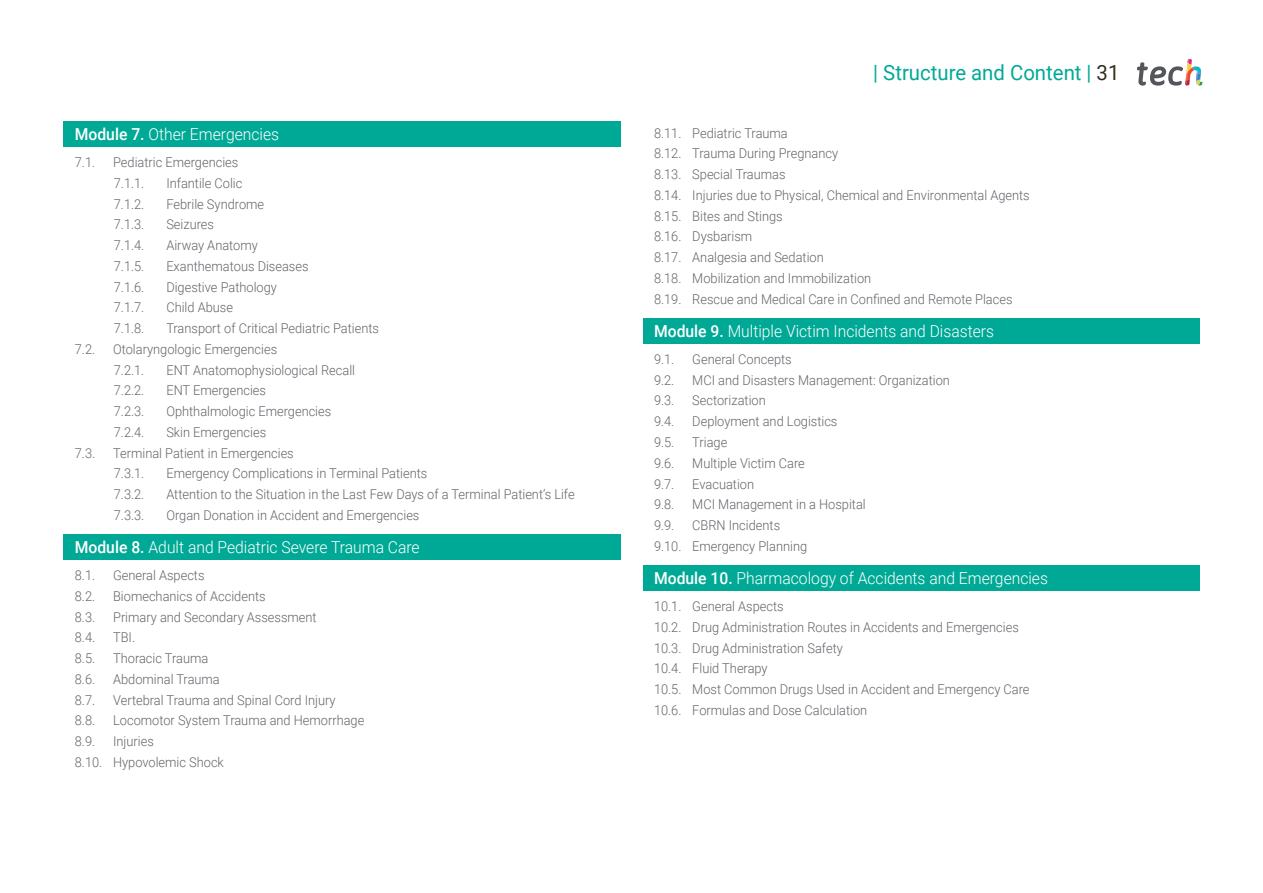
<style>
.page{position:relative;width:1263px;height:893px;background:#fff}
.page>*{position:absolute;margin:0;border:0;box-sizing:border-box;transform-origin:0 0}
.t1{font:21px "Roboto";color:#00a996}
.t2{font:300 16.5px "Roboto";color:#fff;scale:.95 1}
.t3{font:300 13.5px/20.7px "Roboto";color:#61646a;scale:.95 1}
.s1{font-weight:500}
.s2{color:#312e20}
</style>
<div class="page">
<svg style="left:1137px;top:59px;width:65px;height:27px"></svg>
<div style="left:64px;top:121px;width:557px;height:25px;background:#00a996"></div>
<div style="left:64px;top:534px;width:557px;height:25px;background:#00a996"></div>
<div style="left:643px;top:318px;width:556px;height:25px;background:#00a996"></div>
<div style="left:643px;top:565px;width:556px;height:25px;background:#00a996"></div>
<p class="t2" style="left:75px;top:123px;width:216px"><span class="s1">Module 7.</span> Other Emergencies</p>
<p class="t3" style="left:75px;top:151px;width:23px">7.1.</p>
<p class="t3" style="left:113px;top:151px;width:133px">Pediatric Emergencies<br>7.1.1.</p>
<p class="t3" style="left:166px;top:172px;width:82px">Infantile Colic</p>
<p class="t3" style="left:114px;top:193px;width:34px">7.1.2.</p>
<p class="t3" style="left:166px;top:193px;width:104px">Febrile Syndrome</p>
<p class="t3" style="left:114px;top:214px;width:34px">7.1.3.</p>
<p class="t3" style="left:166px;top:214px;width:52px">Seizures</p>
<p class="t3" style="left:114px;top:234px;width:34px">7.1.4.</p>
<p class="t3" style="left:166px;top:234px;width:98px">Airway Anatomy</p>
<p class="t3" style="left:114px;top:255px;width:34px">7.1.5.</p>
<p class="t3" style="left:166px;top:255px;width:151px">Exanthematous Diseases</p>
<p class="t3" style="left:114px;top:276px;width:34px">7.1.6.</p>
<p class="t3" style="left:166px;top:276px;width:118px">Digestive Pathology</p>
<p class="t3" style="left:114px;top:297px;width:34px">7.1.7.</p>
<p class="t3" style="left:166px;top:297px;width:72px">Child Abuse</p>
<p class="t3" style="left:114px;top:317px;width:34px">7.1.8.</p>
<p class="t3" style="left:166px;top:317px;width:225px">Transport of Critical Pediatric Patients</p>
<p class="t3" style="left:75px;top:338px;width:23px">7.2.</p>
<p class="t3" style="left:113px;top:338px;width:174px">Otolaryngologic Emergencies<br>7.2.1.</p>
<p class="t3" style="left:166px;top:359px;width:200px">ENT Anatomophysiological Recall</p>
<p class="t3" style="left:114px;top:380px;width:34px">7.2.2.</p>
<p class="t3" style="left:166px;top:380px;width:106px">ENT Emergencies</p>
<p class="t3" style="left:114px;top:400px;width:34px">7.2.3.</p>
<p class="t3" style="left:166px;top:400px;width:175px">Ophthalmologic Emergencies</p>
<p class="t3" style="left:114px;top:421px;width:34px">7.2.4.</p>
<p class="t3" style="left:166px;top:421px;width:107px">Skin Emergencies</p>
<p class="t3" style="left:75px;top:442px;width:23px">7.3.</p>
<p class="t3" style="left:113px;top:442px;width:192px">Terminal Patient in Emergencies<br>7.3.1.</p>
<p class="t3" style="left:166px;top:463px;width:276px">Emergency Complications in Terminal Patients</p>
<p class="t3" style="left:114px;top:483px;width:34px">7.3.2.</p>
<p class="t3" style="left:166px;top:483px;width:431px">Attention to the Situation in the Last Few Days of a Terminal Patient’s Life</p>
<p class="t3" style="left:114px;top:504px;width:34px">7.3.3.</p>
<p class="t3" style="left:166px;top:504px;width:268px">Organ Donation in Accident and Emergencies</p>
<p class="t2" style="left:75px;top:536px;width:365px"><span class="s1">Module 8.</span> Adult and Pediatric Severe Trauma Care</p>
<p class="t3" style="left:75px;top:564px;width:23px">8.1.</p>
<p class="t3" style="left:113px;top:564px;width:98px">General Aspects</p>
<p class="t3" style="left:75px;top:585px;width:23px">8.2.</p>
<p class="t3" style="left:113px;top:585px;width:162px">Biomechanics of Accidents</p>
<p class="t3" style="left:75px;top:606px;width:23px">8.3.</p>
<p class="t3" style="left:113px;top:606px;width:216px">Primary and Secondary Assessment</p>
<p class="t3" style="left:75px;top:627px;width:23px">8.4.</p>
<p class="t3" style="left:113px;top:627px;width:25px">TBI.</p>
<p class="t3" style="left:75px;top:647px;width:23px">8.5.</p>
<p class="t3" style="left:113px;top:647px;width:102px">Thoracic Trauma</p>
<p class="t3" style="left:75px;top:668px;width:23px">8.6.</p>
<p class="t3" style="left:113px;top:668px;width:114px">Abdominal Trauma</p>
<p class="t3" style="left:75px;top:689px;width:23px">8.7.</p>
<p class="t3" style="left:113px;top:689px;width:236px">Vertebral Trauma and Spinal Cord Injury</p>
<p class="t3" style="left:75px;top:710px;width:23px">8.8.</p>
<p class="t3" style="left:113px;top:710px;width:266px">Locomotor System Trauma and Hemorrhage</p>
<p class="t3" style="left:75px;top:730px;width:23px">8.9.</p>
<p class="t3" style="left:75px;top:730px;width:158px;text-indent:38px">Injuries<br>8.10. Hypovolemic Shock</p>
<h1 class="t1" style="left:873px;top:57px;width:248px">| Structure and Content | <span class="s2">31</span></h1>
<p class="t3" style="left:654px;top:122px;width:397px">8.11. Pediatric Trauma<br>8.12. Trauma During Pregnancy<br>8.13. Special Traumas<br>8.14. Injuries due to Physical, Chemical and Environmental Agents 8.15. Bites and Stings<br>8.16. Dysbarism<br>8.17. Analgesia and Sedation<br>8.18. Mobilization and Immobilization<br>8.19. Rescue and Medical Care in Confined and Remote Places</p>
<p class="t2" style="left:654px;top:319px;width:359px"><span class="s1">Module 9.</span> Multiple Victim Incidents and Disasters</p>
<p class="t3" style="left:654px;top:348px;width:23px">9.1.</p>
<p class="t3" style="left:692px;top:348px;width:106px">General Concepts</p>
<p class="t3" style="left:654px;top:369px;width:23px">9.2.</p>
<p class="t3" style="left:692px;top:369px;width:273px">MCI and Disasters Management: Organization</p>
<p class="t3" style="left:654px;top:390px;width:23px">9.3.</p>
<p class="t3" style="left:692px;top:390px;width:79px">Sectorization</p>
<p class="t3" style="left:654px;top:411px;width:23px">9.4.</p>
<p class="t3" style="left:692px;top:411px;width:154px">Deployment and Logistics</p>
<p class="t3" style="left:654px;top:431px;width:23px">9.5.</p>
<p class="t3" style="left:692px;top:431px;width:38px">Triage</p>
<p class="t3" style="left:654px;top:452px;width:23px">9.6.</p>
<p class="t3" style="left:692px;top:452px;width:120px">Multiple Victim Care</p>
<p class="t3" style="left:654px;top:473px;width:23px">9.7.</p>
<p class="t3" style="left:692px;top:473px;width:67px">Evacuation</p>
<p class="t3" style="left:654px;top:494px;width:23px">9.8.</p>
<p class="t3" style="left:692px;top:494px;width:184px">MCI Management in a Hospital</p>
<p class="t3" style="left:654px;top:514px;width:23px">9.9.</p>
<p class="t3" style="left:654px;top:514px;width:163px;text-indent:38px">CBRN Incidents<br>9.10. Emergency Planning</p>
<p class="t2" style="left:654px;top:566px;width:416px"><span class="s1">Module 10.</span> Pharmacology of Accidents and Emergencies</p>
<p class="t3" style="left:654px;top:595px;width:397px">10.1. General Aspects<br>10.2. Drug Administration Routes in Accidents and Emergencies 10.3. Drug Administration Safety<br>10.4. Fluid Therapy<br>10.5. Most Common Drugs Used in Accident and Emergency Care 10.6. Formulas and Dose Calculation</p>
</div>
